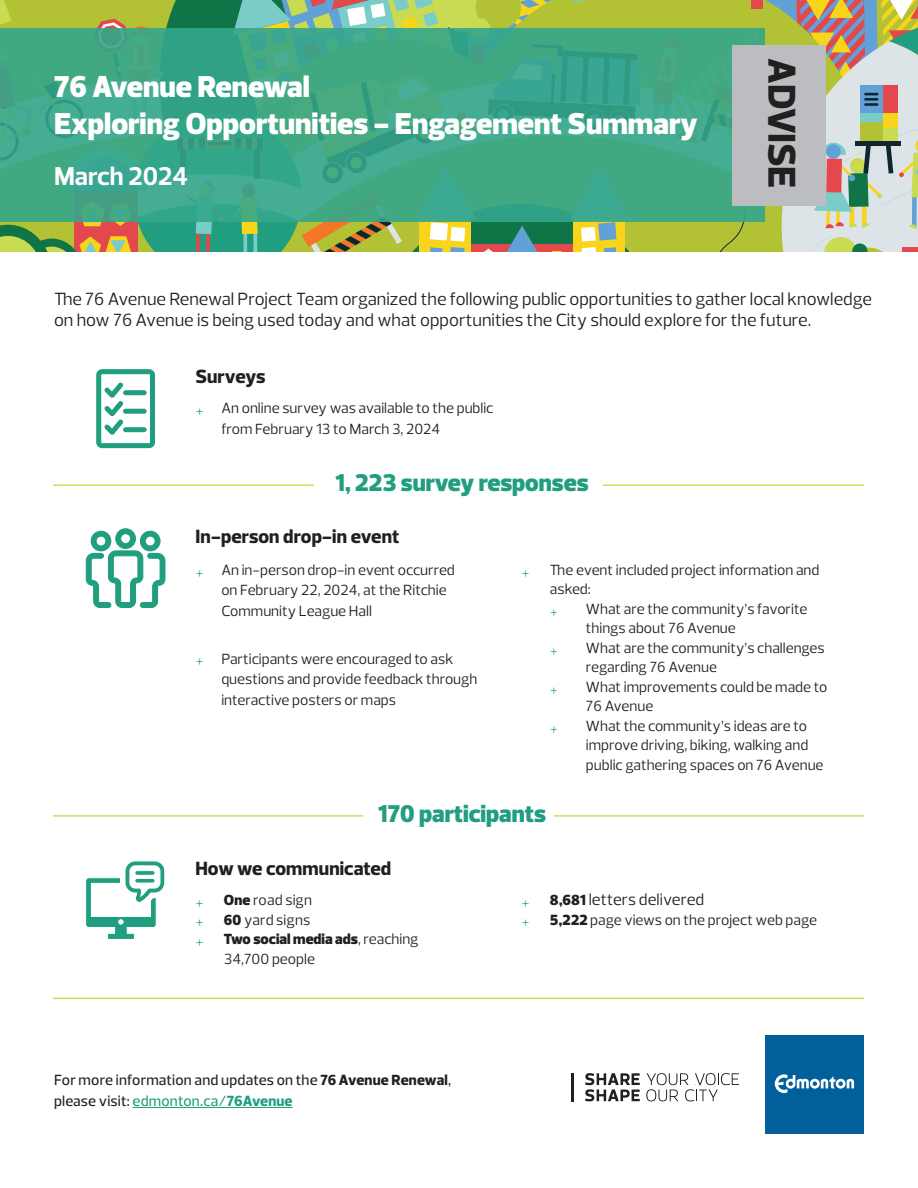
<style>
.page{position:relative;width:918px;height:1188px;background:#fff}
.page>*{position:absolute;margin:0;border:0;box-sizing:border-box;transform-origin:0 0}
.t1{font:800 39.45px "Prelo";letter-spacing:-.01em;color:#231f20}
.t2{font:900 30.75px "Prelo";color:#fff}
.t3{font:700 26.1px "Prelo";color:#fff}
.t4{font:900 24.6px "Prelo";color:#209e7f}
.PE_Subtitle_Doc{font:800 19.5px "Prelo";color:#231f20}
.PE_Call_to_Action_Card{font:18px/21px "Prelo";color:#231f20}
.t5{font:16.5px "Prelo";letter-spacing:.005em;color:#231f20}
.t6{font:300 16.5px "Prelo";color:#209e7f}
.PE_Call_to_Action_Card-2{font:15px/19.5px "Prelo";color:#231f20}
.PE_Body_Small_Poster{font:500 15px/21px "Prelo";letter-spacing:.01em;color:#231f20}
.s1{font-weight:300;font-size:16.5px;color:#209e7f}
.s2{font-weight:900}
.s3{font-weight:800}
.s4{color:#209e7f}
.s5{font-weight:800;color:#209e7f}
.s6{font-weight:300;color:#209e7f}
.s7{font-weight:900;font-size:15px}
</style>
<div class="page">
<svg style="left:0;top:0;width:918px;height:252px;background:#a5b775"></svg>
<svg style="left:0;top:29px;width:765px;height:193px;background:#3ea787"></svg>
<svg style="left:585px;top:1073px;width:55px;height:28px"></svg>
<svg style="left:646px;top:1073px;width:93px;height:28px"></svg>
<hr style="left:571px;top:1073px;width:2px;height:28px;background:#231f20">
<div style="left:765px;top:1035px;width:99px;height:99px;background:#015f9c"></div>
<svg style="left:775px;top:1074px;width:79px;height:19px"></svg>
<hr style="left:133px;top:1107px;width:160px;height:1px;background:#209e7f">
<svg style="left:96px;top:369px;width:59px;height:79px"></svg>
<hr style="left:603px;top:485px;width:261px;height:1px;background:#c8db52">
<hr style="left:53px;top:485px;width:261px;height:1px;background:#c8db52">
<hr style="left:53px;top:815px;width:310px;height:2px;background:#c8db52">
<hr style="left:554px;top:815px;width:310px;height:2px;background:#c8db52">
<svg style="left:86px;top:529px;width:79px;height:79px"></svg>
<div style="left:732px;top:45px;width:94px;height:160px;background:#bcbdc0"></div>
<svg style="left:85px;top:861px;width:80px;height:78px"></svg>
<hr style="left:135px;top:871px;width:20px;height:4px;background:#209e7f;border-radius:2px">
<div style="left:135px;top:870px;width:20px;height:6px;border:1px solid #fff;border-radius:2px"></div>
<div style="left:135px;top:878px;width:20px;height:5px;background:#209e7f;border-radius:2px"></div>
<div style="left:135px;top:878px;width:20px;height:5px;border:1px solid #fff;border-radius:2px"></div>
<hr style="left:53px;top:998px;width:811px;height:1px;background:#c8db52">
<p class="t2" style="left:54px;top:67px;width:257px">76 Avenue Renewal</p>
<p class="t2" style="left:54px;top:104px;width:645px">Exploring Opportunities - Engagement Summary</p>
<p class="t3" style="left:54px;top:160px;width:136px">March 2024</p>
<p class="t1" style="left:806px;top:58px;width:132px;rotate:90deg">ADVISE</p>
<p class="PE_Call_to_Action_Card" style="left:54px;top:288px;width:820px">The 76 Avenue Renewal Project Team organized the following public opportunities to gather local knowledge on how 76 Avenue is being used today and what opportunities the City should explore for the future.</p>
<p class="PE_Subtitle_Doc" style="left:195px;top:365px;width:72px">Surveys</p>
<p class="PE_Call_to_Action_Card-2" style="left:221px;top:398px;width:274px;line-height:20.5px;text-indent:-26px"><span class="s1">+</span> An online survey was available to the public from February 13 to March 3, 2024</p>
<p class="t4" style="left:336px;top:467px;width:255px">1, 223 survey responses</p>
<p class="PE_Subtitle_Doc" style="left:195px;top:525px;width:205px">In-person drop-in event</p>
<p class="PE_Call_to_Action_Card-2" style="left:221px;top:559px;width:235px;line-height:20.5px;text-indent:-26px"><span class="s1">+</span> An in-person drop-in event occurred on February 22, 2024, at the Ritchie<br>Community League Hall</p>
<p class="PE_Call_to_Action_Card-2" style="left:221px;top:648px;width:258px;line-height:20.5px;text-indent:-26px"><span class="s1">+</span> Participants were encouraged to ask questions and provide feedback through interactive posters or maps</p>
<p class="PE_Call_to_Action_Card-2" style="left:550px;top:560px;width:271px;text-indent:-28px"><span class="s1">+</span> The event included project information and asked:</p>
<p class="t6" style="left:550px;top:601px;width:10px">+</p>
<p class="PE_Call_to_Action_Card-2" style="left:586px;top:599px;width:223px">What are the community’s favorite things about 76 Avenue</p>
<p class="t6" style="left:550px;top:640px;width:10px">+</p>
<p class="PE_Call_to_Action_Card-2" style="left:586px;top:638px;width:240px">What are the community’s challenges regarding 76 Avenue</p>
<p class="t6" style="left:550px;top:679px;width:10px">+</p>
<p class="PE_Call_to_Action_Card-2" style="left:586px;top:677px;width:243px">What improvements could be made to<br>76 Avenue</p>
<p class="t6" style="left:550px;top:718px;width:10px">+</p>
<p class="PE_Call_to_Action_Card-2" style="left:586px;top:716px;width:239px">What the community’s ideas are to improve driving, biking, walking and public gathering spaces on 76 Avenue</p>
<p class="t4" style="left:378px;top:798px;width:169px">170 participants</p>
<p class="PE_Subtitle_Doc" style="left:195px;top:857px;width:197px">How we communicated</p>
<p class="PE_Call_to_Action_Card-2" style="left:195px;top:890px;width:118px"><span class="s1">+</span> <span class="s2">One</span> road sign</p>
<p class="PE_Call_to_Action_Card-2" style="left:195px;top:910px;width:116px"><span class="s1">+</span> <span class="s2">60</span> yard signs</p>
<p class="PE_Call_to_Action_Card-2" style="left:224px;top:929px;width:196px;text-indent:-28px"><span class="s1">+</span> <span class="s2">Two social media ads</span>, reaching<br>34,700 people</p>
<p class="PE_Body_Small_Poster" style="left:54px;top:1069px;width:399px">For more information and updates on the <span class="s3">76 Avenue Renewal</span>, please visit: <span class="s4">edmonton.ca/</span><span class="s5">76Avenue</span></p>
<p class="t5" style="left:521px;top:889px;width:184px"><span class="s6">+</span> <span class="s7">8,681</span> letters delivered</p>
<p class="PE_Call_to_Action_Card-2" style="left:521px;top:910px;width:297px"><span class="s1">+</span> <span class="s2">5,222</span> page views on the project web page</p>
</div>
